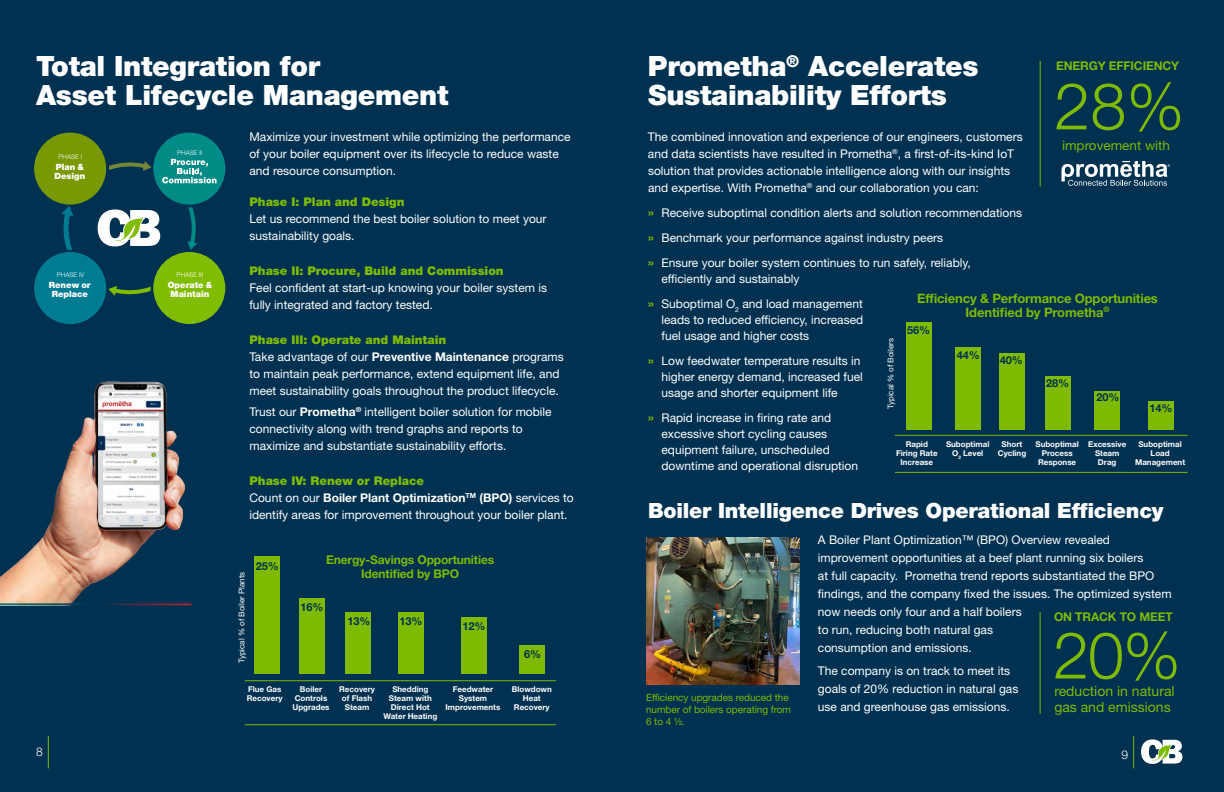
<style>
.page{position:relative;width:1224px;height:792px;background:#003150}
.page>*{position:absolute;margin:0;border:0;box-sizing:border-box;transform-origin:0 0}
.t1{font:300 65px "Helvetica Neue LT Std";color:#7ebb00}
.t2{font:900 28px/29px "Helvetica Neue LT Pro";letter-spacing:-.01em;color:#fff}
.t3{font:900 21px "Helvetica Neue LT Pro";letter-spacing:-.01em;color:#fff}
.t4{font:14px/16px "Helvetica Neue LT Std";color:#7ebb00}
.t5{font:700 13px/14px "Helvetica Neue LT Std";letter-spacing:-.01em;color:#7ebb00;text-align:center}
.t6{font:13px "Helvetica Neue LT Std";color:#7ebb00;scale:1.04 1}
.t7{font:12px/17px "Helvetica Neue LT Std";color:#fff}
.t8{font:900 12px "Helvetica Neue LT Pro";color:#7ebb00}
.t9{font:700 12px/14px "Helvetica Neue LT Std";letter-spacing:-.01em;color:#7ebb00;text-align:center}
.t10{font:300 12px "Helvetica Neue LT Std";color:#fff}
.t11{font:700 11px "Helvetica Neue LT Std";letter-spacing:-.01em;color:#003150}
.t12{font:10px/12px "Helvetica Neue LT Std";letter-spacing:-.005em;color:#7ebb00}
.t13{font:900 8.6px/9.1px "Helvetica Neue LT Pro";color:#fff;text-align:center}
.t14{font:700 8px/9px "Helvetica Neue LT Std";color:#fff;text-align:center}
.t15{font:8px "Helvetica Neue LT Std";color:#fff}
.t16{font:300 6.4px "Helvetica Neue LT Std";color:#fff}
.s1{font-weight:700}
.s2{font-weight:700;font-size:13px;color:#7ebb00}
</style>
<div class="page">
<hr style="left:48px;top:736px;width:1px;height:32px;background:#7ebb00">
<div style="left:34px;top:252px;width:72px;height:72px;background:#007c92;border-radius:50%"></div>
<div style="left:153px;top:252px;width:72px;height:72px;background:#80bc00;border-radius:50%"></div>
<div style="left:34px;top:133px;width:72px;height:72px;background:#789904;border-radius:50%"></div>
<div style="left:153px;top:133px;width:72px;height:72px;background:#008b87;border-radius:50%"></div>
<svg style="left:62px;top:206px;width:11px;height:44px"></svg>
<svg style="left:108px;top:286px;width:43px;height:10px"></svg>
<svg style="left:187px;top:207px;width:10px;height:43px"></svg>
<svg style="left:109px;top:161px;width:42px;height:10px"></svg>
<svg style="left:162px;top:159px;width:55px;height:24px"></svg>
<svg style="left:97px;top:209px;width:64px;height:38px"></svg>
<hr style="left:1133px;top:736px;width:1px;height:32px;background:#7ebb00">
<svg style="left:1141px;top:739px;width:41px;height:25px"></svg>
<hr style="left:1040px;top:61px;width:1px;height:126px;background:#7ebb00">
<svg style="left:1061px;top:161px;width:109px;height:25px"></svg>
<div style="left:254px;top:556px;width:26px;height:118px;background:#7ebb00"></div>
<div style="left:299px;top:599px;width:25px;height:75px;background:#7ebb00"></div>
<div style="left:345px;top:613px;width:26px;height:61px;background:#7ebb00"></div>
<div style="left:399px;top:613px;width:25px;height:61px;background:#7ebb00"></div>
<div style="left:461px;top:618px;width:26px;height:56px;background:#7ebb00"></div>
<div style="left:520px;top:646px;width:25px;height:28px;background:#7ebb00"></div>
<hr style="left:245px;top:680px;width:311px;height:1px;background:#7ebb00">
<hr style="left:245px;top:724px;width:311px;height:1px;background:#7ebb00">
<hr style="left:1040px;top:612px;width:1px;height:102px;background:#7ebb00">
<img style="left:646px;top:537px;width:153px;height:148px">
<hr style="left:895px;top:472px;width:292px;height:1px;background:#7ebb00">
<hr style="left:895px;top:435px;width:292px;height:1px;background:#7ebb00">
<div style="left:906px;top:322px;width:25px;height:108px;background:#7ebb00"></div>
<div style="left:955px;top:348px;width:26px;height:82px;background:#7ebb00"></div>
<div style="left:999px;top:353px;width:26px;height:77px;background:#7ebb00"></div>
<div style="left:1045px;top:376px;width:26px;height:54px;background:#7ebb00"></div>
<div style="left:1095px;top:391px;width:25px;height:39px;background:#7ebb00"></div>
<div style="left:1148px;top:401px;width:26px;height:29px;background:#7ebb00"></div>
<img style="left:0;top:381px;width:186px;height:222px">
<hr style="left:0;top:603px;width:192px;height:2px;background:#fff">
<h2 class="t2" style="left:36px;top:51px;width:414px">Total Integration for<br>Asset Lifecycle Management</h2>
<h2 class="t2" style="left:648px;top:51px;width:332px">Prometha<sup>®</sup> Accelerates<br>Sustainability Efforts</h2>
<p class="t9" style="left:1056px;top:59px;width:125px">ENERGY EFFICIENCY</p>
<h1 class="t1" style="left:1054px;top:67px;width:132px">28%</h1>
<p class="t6" style="left:1062px;top:138px;width:105px">improvement with</p>
<p class="t7" style="left:249px;top:128px;width:323px">Maximize your investment while optimizing the performance of your boiler equipment over its lifecycle to reduce waste and resource consumption.</p>
<p class="t8" style="left:249px;top:194px;width:157px">Phase I: Plan and Design</p>
<p class="t7" style="left:249px;top:210px;width:299px">Let us recommend the best boiler solution to meet your sustainability goals.</p>
<p class="t8" style="left:249px;top:263px;width:256px">Phase II: Procure, Build and Commission</p>
<p class="t7" style="left:249px;top:279px;width:299px">Feel confident at start-up knowing your boiler system is fully integrated and factory tested.</p>
<p class="t8" style="left:249px;top:332px;width:198px">Phase III: Operate and Maintain</p>
<p class="t7" style="left:249px;top:348px;width:316px">Take advantage of our <span class="s1">Preventive Maintenance</span> programs to maintain peak performance, extend equipment life, and meet sustainability goals throughout the product lifecycle.</p>
<p class="t7" style="left:249px;top:403px;width:304px">Trust our <span class="s1">Prometha</span><sup>®</sup> intelligent boiler solution for mobile connectivity along with trend graphs and reports to maximize and substantiate sustainability efforts.</p>
<p class="t8" style="left:249px;top:474px;width:176px">Phase IV: Renew or Replace</p>
<p class="t7" style="left:249px;top:489px;width:326px">Count on our <span class="s1">Boiler Plant Optimization</span><sup>TM</sup> <span class="s1">(BPO)</span> services to identify areas for improvement throughout your boiler plant.</p>
<p class="t7" style="left:648px;top:128px;width:376px">The combined innovation and experience of our engineers, customers and data scientists have resulted in Prometha<sup>®</sup>, a first-of-its-kind IoT solution that provides actionable intelligence along with our insights and expertise. With Prometha<sup>®</sup> and our collaboration you can:</p>
<p class="t7" style="left:648px;top:200px;width:376px;line-height:25px"><span class="s2">»</span> Receive suboptimal condition alerts and solution recommendations <span class="s2">»</span> Benchmark your performance against industry peers<br><span class="s2">»</span> Ensure your boiler system continues to run safely, reliably,</p>
<p class="t7" style="left:648px;top:266px;width:216px;line-height:25px;text-indent:13px">efficiently and sustainably<br><span class="s2">»</span> Suboptimal O<sub>2</sub> and load management</p>
<p class="t7" style="left:662px;top:312px;width:203px;line-height:16px">leads to reduced efficiency, increased fuel usage and higher costs</p>
<p class="t7" style="left:661px;top:353px;width:203px;line-height:16px;text-indent:-13px"><span class="s2">»</span> Low feedwater temperature results in higher energy demand, increased fuel usage and shorter equipment life</p>
<p class="t7" style="left:661px;top:410px;width:198px;line-height:16px;text-indent:-13px"><span class="s2">»</span> Rapid increase in firing rate and excessive short cycling causes equipment failure, unscheduled downtime and operational disruption</p>
<p class="t16" style="left:177px;top:149px;width:27px">PHASE II</p>
<p class="t16" style="left:59px;top:152px;width:25px">PHASE I</p>
<p class="t13" style="left:54px;top:162px;width:32px;text-align:left">Plan &amp;<br>Design</p>
<p class="t16" style="left:57px;top:271px;width:29px">PHASE IV</p>
<p class="t16" style="left:177px;top:271px;width:28px">PHASE III</p>
<p class="t13" style="left:49px;top:280px;width:43px">Renew or<br>Replace</p>
<p class="t13" style="left:168px;top:280px;width:46px">Operate &amp;<br>Maintain</p>
<p class="t5" style="left:917px;top:291px;width:242px">Efficiency &amp; Performance Opportunities<br>Identified by Prometha<sup>®</sup></p>
<p class="t11" style="left:907px;top:323px;width:25px">56%</p>
<p class="t15" style="left:886px;top:409px;width:72px;rotate:-90deg">Typical % of Boilers</p>
<p class="t11" style="left:957px;top:349px;width:25px">44%</p>
<p class="t11" style="left:1000px;top:354px;width:25px">40%</p>
<p class="t11" style="left:1046px;top:377px;width:25px">28%</p>
<p class="t11" style="left:1097px;top:391px;width:25px">20%</p>
<p class="t11" style="left:1150px;top:401px;width:24px">14%</p>
<p class="t14" style="left:896px;top:440px;width:43px">Rapid<br>Firing Rate<br>Increase</p>
<p class="t14" style="left:946px;top:440px;width:45px">Suboptimal<br>O<sub>2</sub> Level</p>
<p class="t14" style="left:998px;top:440px;width:30px">Short<br>Cycling</p>
<p class="t14" style="left:1036px;top:440px;width:45px">Suboptimal<br>Process<br>Response</p>
<p class="t14" style="left:1088px;top:440px;width:40px">Excessive<br>Steam<br>Drag</p>
<p class="t14" style="left:1135px;top:440px;width:52px">Suboptimal<br>Load<br>Management</p>
<h3 class="t3" style="left:648px;top:498px;width:517px">Boiler Intelligence Drives Operational Efficiency</h3>
<p class="t10" style="left:36px;top:744px;width:8px">8</p>
<p class="t15" style="left:237px;top:663px;width:93px;rotate:-90deg">Typical % of Boiler Plants</p>
<p class="t11" style="left:256px;top:559px;width:25px">25%</p>
<p class="t9" style="left:326px;top:552px;width:170px">Energy-Savings Opportunities<br>Identified by BPO</p>
<p class="t11" style="left:301px;top:600px;width:24px">16%</p>
<p class="t11" style="left:347px;top:614px;width:25px">13%</p>
<p class="t11" style="left:400px;top:614px;width:25px">13%</p>
<p class="t11" style="left:462px;top:619px;width:25px">12%</p>
<p class="t11" style="left:524px;top:647px;width:19px">6%</p>
<p class="t14" style="left:247px;top:684px;width:37px;text-align:left">Flue Gas<br>Recovery</p>
<p class="t14" style="left:292px;top:684px;width:39px">Boiler<br>Controls<br>Upgrades</p>
<p class="t14" style="left:339px;top:684px;width:37px">Recovery of Flash<br>Steam</p>
<p class="t14" style="left:383px;top:684px;width:55px">Shedding<br>Steam with<br>Direct Hot<br>Water Heating</p>
<p class="t14" style="left:446px;top:684px;width:56px">Feedwater<br>System<br>Improvements</p>
<p class="t14" style="left:512px;top:684px;width:42px">Blowdown<br>Heat<br>Recovery</p>
<p class="t12" style="left:646px;top:692px;width:147px">Efficiency upgrades reduced the number of boilers operating from<br>6 to 4 ½.</p>
<p class="t7" style="left:818px;top:531px;width:355px;line-height:18px">A Boiler Plant Optimization™ (BPO) Overview revealed improvement opportunities at a beef plant running six boilers<br>at full capacity. Prometha trend reports substantiated the BPO findings, and the company fixed the issues. The optimized system now needs only four and a half boilers<br>to run, reducing both natural gas<br>consumption and emissions.</p>
<p class="t7" style="left:818px;top:661px;width:202px;line-height:18px">The company is on track to meet its goals of 20% reduction in natural gas use and greenhouse gas emissions.</p>
<p class="t9" style="left:1054px;top:610px;width:120px">ON TRACK TO MEET</p>
<h1 class="t1" style="left:1053px;top:616px;width:129px">20%</h1>
<p class="t4" style="left:1054px;top:683px;width:122px">reduction in natural gas and emissions</p>
<p class="t10" style="left:1122px;top:748px;width:8px">9</p>
</div>
